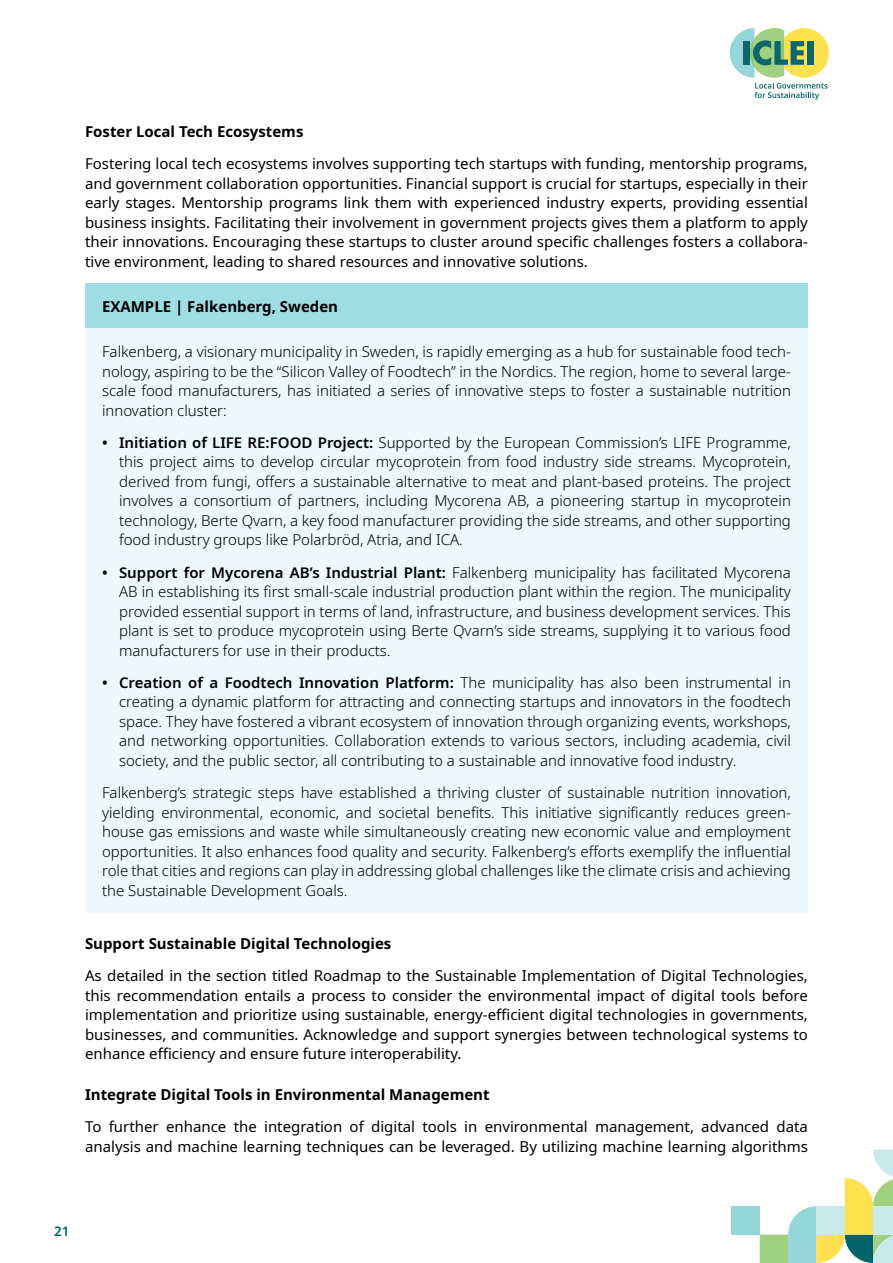
<style>
.page{position:relative;width:893px;height:1263px;background:#fff}
.page>*{position:absolute;margin:0;border:0;box-sizing:border-box;transform-origin:0 0}
.t1{font:300 15px/19.5px "Noto Sans";color:#000;text-align:justify}
.t2{font:15px/19.5px "Noto Sans";color:#000;text-align:justify}
.t3{font:700 15px "Noto Sans";color:#000}
.t4{font:600 13.5px "Noto Sans";color:#00646c}
.s1{font-weight:600}
</style>
<div class="page">
<svg style="left:730px;top:28px;width:99px;height:72px"></svg>
<div style="left:760px;top:1234px;width:28px;height:29px;background:#a0d082"></div>
<div style="left:731px;top:1206px;width:29px;height:28px;background:#94d6da"></div>
<svg style="left:788px;top:1149px;width:105px;height:114px"></svg>
<div style="left:85px;top:283px;width:723px;height:46px;background:#9fdde4"></div>
<div style="left:85px;top:328px;width:723px;height:105px;background:#ecf8fa"></div>
<div style="left:85px;top:419px;width:723px;height:143px;background:#ecf8fa"></div>
<div style="left:85px;top:549px;width:723px;height:124px;background:#ecf8fa"></div>
<div style="left:85px;top:659px;width:723px;height:124px;background:#ecf8fa"></div>
<div style="left:85px;top:769px;width:723px;height:144px;background:#ecf8fa"></div>
<p class="t3" style="left:85px;top:121px;width:220px">Foster Local Tech Ecosystems</p>
<p class="t2" style="left:85px;top:155px;width:724px">Fostering local tech ecosystems involves supporting tech startups with funding, mentorship programs, and government collaboration opportunities. Financial support is crucial for startups, especially in their early stages. Mentorship programs link them with experienced industry experts, providing essential business insights. Facilitating their involvement in government projects gives them a platform to apply their innovations. Encouraging these startups to cluster around specific challenges fosters a collabora&shy;tive environment, leading to shared resources and innovative solutions.</p>
<p class="t3" style="left:102px;top:296px;width:238px">EXAMPLE | Falkenberg, Sweden</p>
<p class="t1" style="left:102px;top:342px;width:690px">Falkenberg, a visionary municipality in Sweden, is rapidly emerging as a hub for sustainable food tech&shy;nology, aspiring to be the “Silicon Valley of Foodtech” in the Nordics. The region, home to several large&shy;scale food manufacturers, has initiated a series of innovative steps to foster a sustainable nutrition innovation cluster:</p>
<p class="t1" style="left:119px;top:433px;width:673px;text-indent:-17px"><span class="s1">• Initiation of LIFE RE:FOOD Project:</span> Supported by the European Commission’s LIFE Programme, this project aims to develop circular mycoprotein from food industry side streams. Mycoprotein, derived from fungi, offers a sustainable alternative to meat and plant-based proteins. The project involves a consortium of partners, including Mycorena AB, a pioneering startup in mycoprotein technology, Berte Qvarn, a key food manufacturer providing the side streams, and other supporting food industry groups like Polarbröd, Atria, and ICA.</p>
<p class="t1" style="left:119px;top:563px;width:673px;text-indent:-17px"><span class="s1">• Support for Mycorena AB’s Industrial Plant:</span> Falkenberg municipality has facilitated Mycorena AB in establishing its first small-scale industrial production plant within the region. The municipality provided essential support in terms of land, infrastructure, and business development services. This plant is set to produce mycoprotein using Berte Qvarn’s side streams, supplying it to various food manufacturers for use in their products.</p>
<p class="t1" style="left:119px;top:673px;width:673px;text-indent:-17px"><span class="s1">• Creation of a Foodtech Innovation Platform:</span> The municipality has also been instrumental in creating a dynamic platform for attracting and connecting startups and innovators in the foodtech space. They have fostered a vibrant ecosystem of innovation through organizing events, workshops, and networking opportunities. Collaboration extends to various sectors, including academia, civil society, and the public sector, all contributing to a sustainable and innovative food industry.</p>
<p class="t1" style="left:102px;top:783px;width:690px">Falkenberg’s strategic steps have established a thriving cluster of sustainable nutrition innovation, yielding environmental, economic, and societal benefits. This initiative significantly reduces green&shy;house gas emissions and waste while simultaneously creating new economic value and employment opportunities. It also enhances food quality and security. Falkenberg’s efforts exemplify the influential role that cities and regions can play in addressing global challenges like the climate crisis and achieving the Sustainable Development Goals.</p>
<p class="t3" style="left:85px;top:933px;width:308px">Support Sustainable Digital Technologies</p>
<p class="t2" style="left:85px;top:966px;width:724px">As detailed in the section titled Roadmap to the Sustainable Implementation of Digital Technologies, this recommendation entails a process to consider the environmental impact of digital tools before implementation and prioritize using sustainable, energy-efficient digital technologies in governments, businesses, and communities. Acknowledge and support synergies between technological systems to enhance efficiency and ensure future interoperability.</p>
<p class="t3" style="left:85px;top:1084px;width:406px">Integrate Digital Tools in Environmental Management</p>
<p class="t2" style="left:85px;top:1117px;width:724px">To further enhance the integration of digital tools in environmental management, advanced data analysis and machine learning techniques can be leveraged. By utilizing machine learning algorithms</p>
<p class="t4" style="left:54px;top:1222px;width:17px">21</p>
</div>
